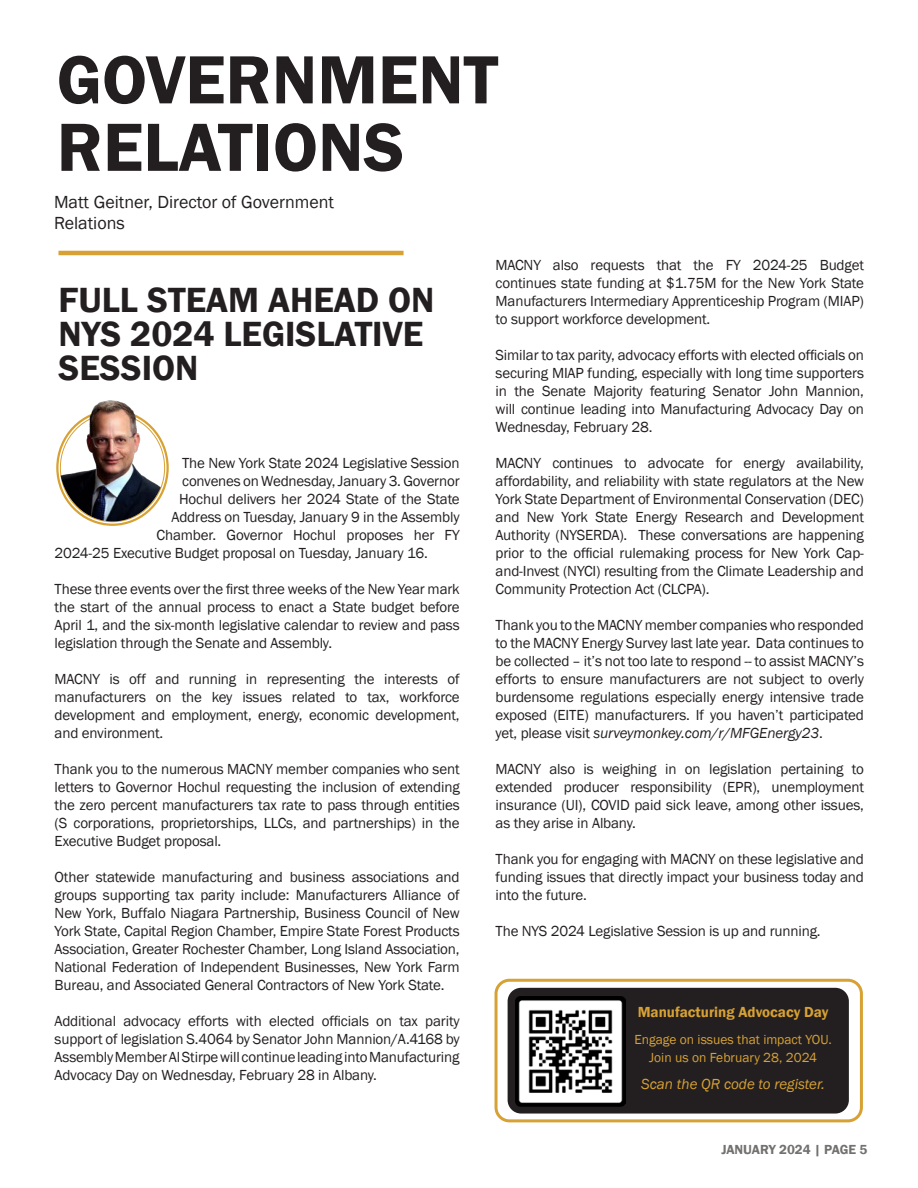
<style>
.page{position:relative;width:918px;height:1188px;background:#fff}
.page>*{position:absolute;margin:0;border:0;box-sizing:border-box;transform-origin:0 0}
.t1{font:600 70.5px "Franklin Gothic";color:#231f20}
.t2{font:600 36px/34.5px "Franklin Gothic";color:#231f20}
.t3{font:18px "Franklin Gothic";color:#231f20}
.t4{font:15px/18px "Franklin Gothic";letter-spacing:-.01em;color:#231f20;text-align:justify}
.t5{font:600 15px "Franklin Gothic";color:#d7a134}
.t6{font:italic 15px "Franklin Gothic";color:#d7a134}
.t7{font:13.5px/18px "Franklin Gothic";color:#d7a134;text-align:center}
.t8{font:600 13.5px "Franklin Gothic";letter-spacing:-.005em;color:#727170}
.s1{font-style:italic}
</style>
<div class="page">
<hr style="left:58px;top:251px;width:346px;height:4px;background:#d7a134">
<img style="left:60px;top:400px;width:106px;height:121px">
<div style="left:495px;top:979px;width:368px;height:143px;border:3px solid #d7a134;border-radius:14px"></div>
<div style="left:508px;top:988px;width:341px;height:126px;background:#231f20;border-radius:14px"></div>
<img style="left:516px;top:996px;width:110px;height:111px">
<p class="t1" style="left:57px;top:36px;width:443px">GOVERNMENT</p>
<p class="t1" style="left:57px;top:104px;width:349px">RELATIONS</p>
<p class="t3" style="left:54px;top:190px;width:282px">Matt Geitner, Director of Government</p>
<p class="t3" style="left:54px;top:212px;width:72px">Relations</p>
<p class="t2" style="left:58px;top:283px;width:377px">FULL STEAM AHEAD ON<br>NYS 2024 LEGISLATIVE<br>SESSION</p>
<p class="t4" style="left:182px;top:454px;width:279px">The New York State 2024 Legislative Session</p>
<p class="t4" style="left:182px;top:472px;width:279px">convenes on Wednesday, January 3. Governor</p>
<p class="t4" style="left:179px;top:490px;width:282px">Hochul delivers her 2024 State of the State</p>
<p class="t4" style="left:172px;top:508px;width:290px">Address on Tuesday, January 9 in the Assembly</p>
<p class="t4" style="left:157px;top:526px;width:305px">Chamber. Governor Hochul proposes her FY</p>
<p class="t4" style="left:55px;top:544px;width:375px">2024-25 Executive Budget proposal on Tuesday, January 16.</p>
<p class="t4" style="left:55px;top:580px;width:407px">These three events over the first three weeks of the New Year mark the start of the annual process to enact a State budget before April 1, and the six-month legislative calendar to review and pass legislation through the Senate and Assembly.</p>
<p class="t4" style="left:55px;top:670px;width:407px">MACNY is off and running in representing the interests of manufacturers on the key issues related to tax, workforce development and employment, energy, economic development, and environment.</p>
<p class="t4" style="left:55px;top:760px;width:407px">Thank you to the numerous MACNY member companies who sent letters to Governor Hochul requesting the inclusion of extending the zero percent manufacturers tax rate to pass through entities (S corporations, proprietorships, LLCs, and partnerships) in the Executive Budget proposal.</p>
<p class="t4" style="left:55px;top:868px;width:407px">Other statewide manufacturing and business associations and groups supporting tax parity include: Manufacturers Alliance of New York, Buffalo Niagara Partnership, Business Council of New York State, Capital Region Chamber, Empire State Forest Products Association, Greater Rochester Chamber, Long Island Association, National Federation of Independent Businesses, New York Farm Bureau, and Associated General Contractors of New York State.</p>
<p class="t4" style="left:55px;top:1012px;width:407px">Additional advocacy efforts with elected officials on tax parity support of legislation S.4064 by Senator John Mannion/A.4168 by Assembly Member Al Stirpe will continue leading into Manufacturing Advocacy Day on Wednesday, February 28 in Albany.</p>
<p class="t4" style="left:496px;top:256px;width:370px">MACNY also requests that the FY 2024-25 Budget continues state funding at $1.75M for the New York State Manufacturers Intermediary Apprenticeship Program (MIAP) to support workforce development.</p>
<p class="t4" style="left:496px;top:346px;width:370px">Similar to tax parity, advocacy efforts with elected officials on securing MIAP funding, especially with long time supporters in the Senate Majority featuring Senator John Mannion, will continue leading into Manufacturing Advocacy Day on Wednesday, February 28.</p>
<p class="t4" style="left:496px;top:454px;width:370px">MACNY continues to advocate for energy availability, affordability, and reliability with state regulators at the New York State Department of Environmental Conservation (DEC) and New York State Energy Research and Development Authority (NYSERDA). These conversations are happening prior to the official rulemaking process for New York Cap&shy;and-Invest (NYCI) resulting from the Climate Leadership and Community Protection Act (CLCPA).</p>
<p class="t4" style="left:496px;top:616px;width:370px">Thank you to the MACNY member companies who responded to the MACNY Energy Survey last late year. Data continues to be collected – it’s not too late to respond -- to assist MACNY’s efforts to ensure manufacturers are not subject to overly burdensome regulations especially energy intensive trade exposed (EITE) manufacturers. If you haven’t participated yet, please visit <span class="s1">surveymonkey.com/r/MFGEnergy23</span>.</p>
<p class="t4" style="left:496px;top:760px;width:370px">MACNY also is weighing in on legislation pertaining to extended producer responsibility (EPR), unemployment insurance (UI), COVID paid sick leave, among other issues, as they arise in Albany.</p>
<p class="t4" style="left:496px;top:850px;width:370px">Thank you for engaging with MACNY on these legislative and funding issues that directly impact your business today and into the future.</p>
<p class="t4" style="left:496px;top:922px;width:327px">The NYS 2024 Legislative Session is up and running.</p>
<p class="t5" style="left:638px;top:1002px;width:192px">Manufacturing Advocacy Day</p>
<p class="t7" style="left:634px;top:1030px;width:199px">Engage on issues that impact YOU.<br>Join us on February 28, 2024</p>
<p class="t6" style="left:641px;top:1074px;width:185px">Scan the QR code to register.</p>
<p class="t8" style="left:721px;top:1141px;width:147px">JANUARY 2024 | PAGE 5</p>
</div>
